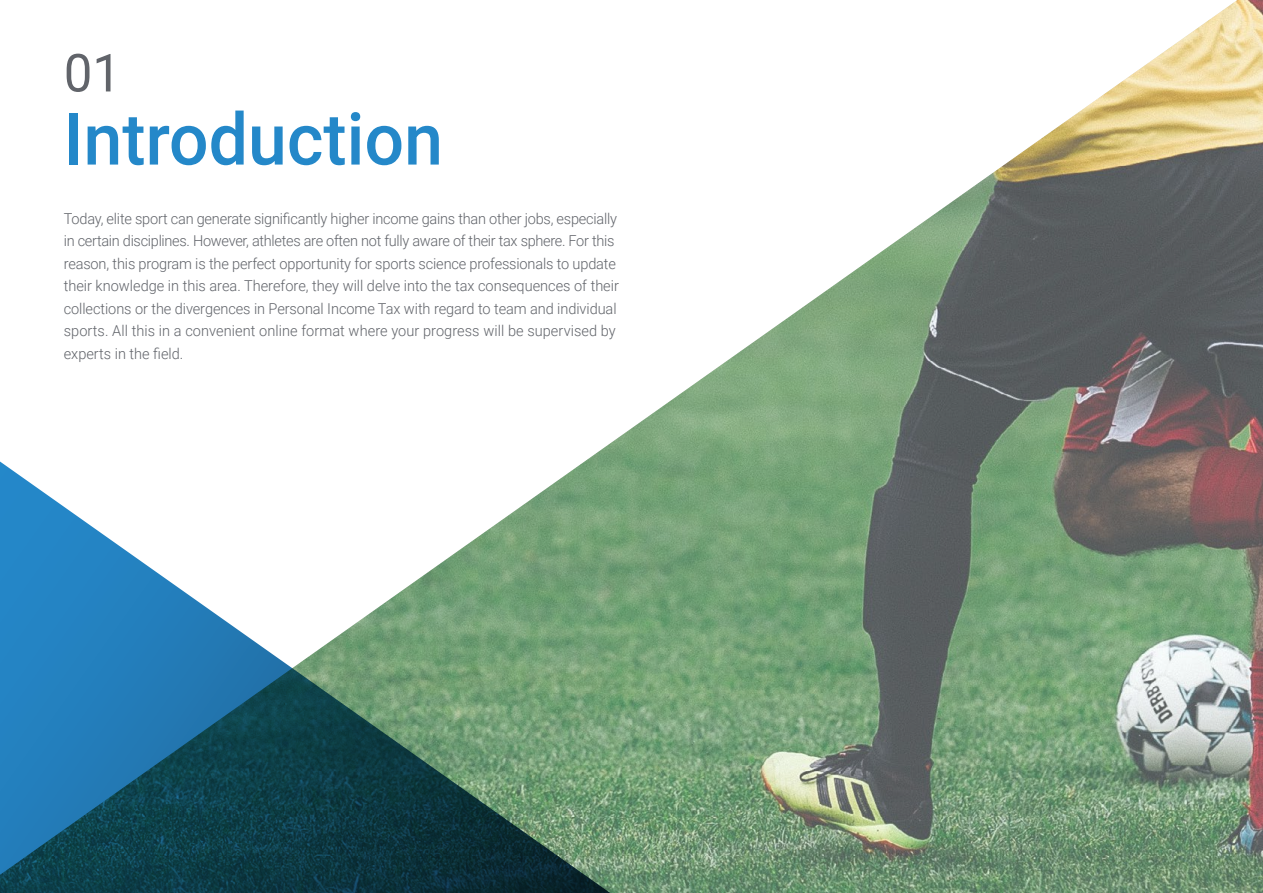
<style>
.page{position:relative;width:1263px;height:893px;background:#fff}
.page>*{position:absolute;margin:0;border:0;box-sizing:border-box;transform-origin:0 0}
.t1{font:500 72px "Roboto";color:#2488c9}
.t2{font:52.5px "Roboto";color:#61646a}
.t3{font:300 15px/22.5px "Roboto";letter-spacing:-.01em;color:#61646a}
</style>
<div class="page">
<img style="left:606px;top:0;width:657px;height:893px">
<svg style="left:0;top:446px;width:640px;height:447px"></svg>
<h2 class="t2" style="left:64px;top:36px;width:59px">01</h2>
<h1 class="t1" style="left:64px;top:89px;width:381px">Introduction</h1>
<p class="t3" style="left:64px;top:207px;width:557px">Today, elite sport can generate significantly higher income gains than other jobs, especially in certain disciplines. However, athletes are often not fully aware of their tax sphere. For this reason, this program is the perfect opportunity for sports science professionals to update their knowledge in this area. Therefore, they will delve into the tax consequences of their collections or the divergences in Personal Income Tax with regard to team and individual sports. All this in a convenient online format where your progress will be supervised by experts in the field.</p>
</div>
